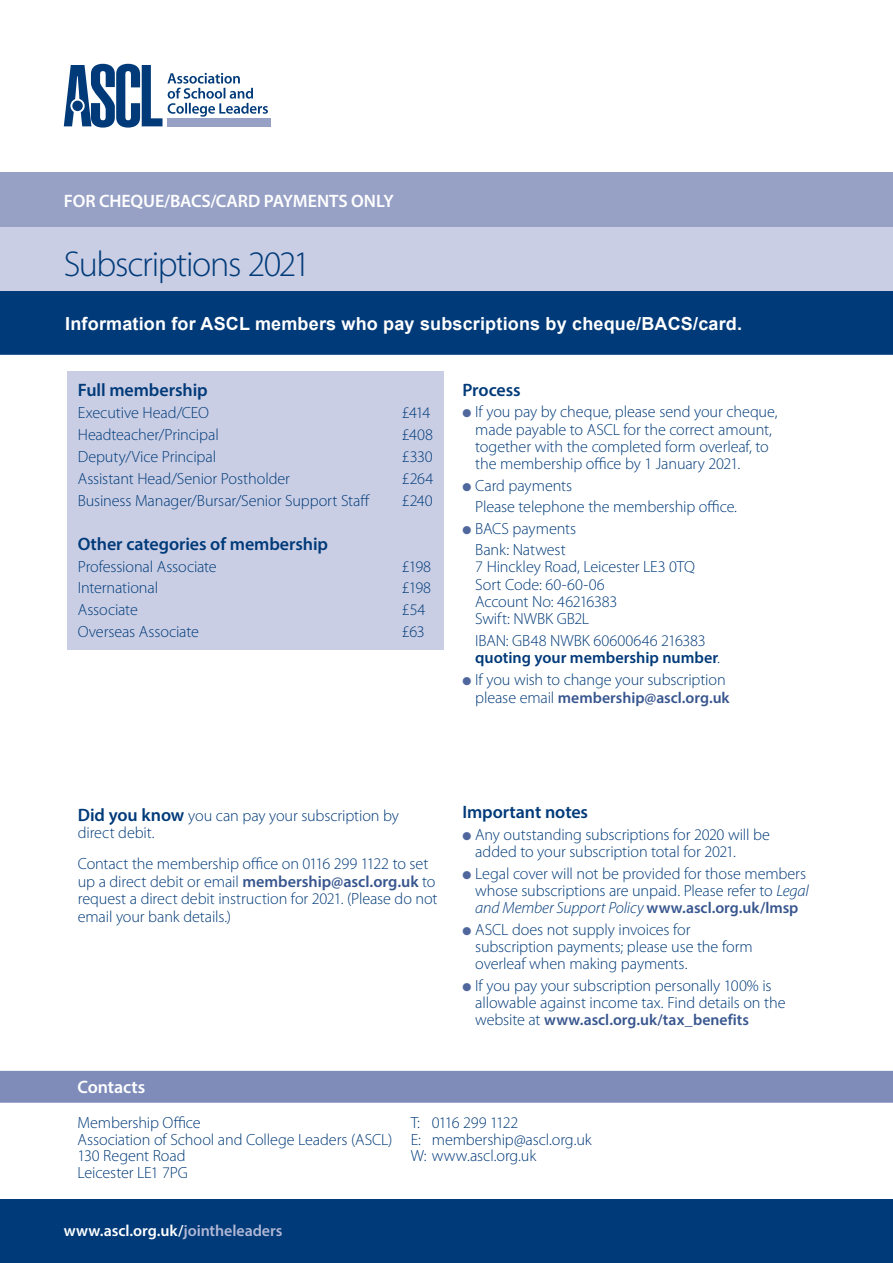
<style>
.page{position:relative;width:893px;height:1263px;background:#fff}
.page>*{position:absolute;margin:0;border:0;box-sizing:border-box;transform-origin:0 0}
.ASCL_document_title{font:300 36px "Myriad Pro";letter-spacing:-.04em;color:#003a79}
.t1{font:700 18px "Arial";letter-spacing:.01em;color:#fff}
.ASCL_Crosshead{font:600 18px "Myriad Pro";letter-spacing:-.005em;color:#003a79}
.Guidance_paper_numbe{font:600 18px "Myriad Pro";letter-spacing:-.01em;color:#fff}
.ASCL_course_text_BUL{font:600 18px "Myriad Pro";letter-spacing:-.005em;color:#003a79}
.ASCL_course_text{font:600 18px "Myriad Pro";letter-spacing:-.005em;color:#fff}
.ASCL_course_text_BUL-2{font:300 16.2px/17.2px "Myriad Pro";letter-spacing:-.01em;color:#003a79}
.ASCL_Crosshead-2{font:300 16.2px/17.7px "Myriad Pro";letter-spacing:-.01em;color:#003a79}
.ASCL_programme{font:300 16.2px "Myriad Pro";letter-spacing:-.01em;color:#003a79}
.ASCL_Crosshead-3{font:300 16.2px "Myriad Pro";letter-spacing:-.06em;color:#003a79}
.t2{font:600 16.05px "Myriad Pro";letter-spacing:-.005em;color:#fff}
.ASCL_course_text_BUL-3{font:600 15.75px "Myriad Pro";color:#38568f}
.s1{color:#4f679d}
.s2{font-weight:600}
.s3{font-weight:300;font-size:16.2px;color:#003a79}
.s4{font-weight:600;font-size:18px}
.s5{font-weight:600;color:#38568f}
.s6{font-style:italic}
.s7{font-weight:600;font-size:15.75px;color:#38568f}
.s8{color:#b1b7d5}
</style>
<div class="page">
<div style="left:67px;top:371px;width:376px;height:279px;background:#c9cee4"></div>
<div style="left:0;top:1071px;width:893px;height:32px;background:#7f8cb9"></div>
<div style="left:0;top:172px;width:893px;height:55px;background:#97a1c6"></div>
<div style="left:0;top:227px;width:893px;height:71px;background:#c9cee4"></div>
<div style="left:0;top:1199px;width:893px;height:64px;background:#003a79"></div>
<div style="left:167px;top:118px;width:104px;height:8px;background:#97a1c6"></div>
<svg style="left:64px;top:64px;width:204px;height:64px"></svg>
<div style="left:0;top:291px;width:893px;height:64px;background:#003a79"></div>
<p class="Guidance_paper_numbe" style="left:64px;top:189px;width:331px">FOR CHEQUE/BACS/CARD PAYMENTS ONLY</p>
<p class="ASCL_document_title" style="left:64px;top:242px;width:249px">Subscriptions 2021</p>
<p class="t1" style="left:65px;top:312px;width:678px">Information for ASCL members who pay subscriptions by cheque/BACS/card.</p>
<p class="ASCL_Crosshead" style="left:78px;top:378px;width:131px">Full membership</p>
<p class="ASCL_programme" style="left:78px;top:403px;width:133px">Executive Head/CEO</p>
<p class="ASCL_programme" style="left:402px;top:403px;width:30px">£414</p>
<p class="ASCL_programme" style="left:78px;top:425px;width:142px">Headteacher/Principal</p>
<p class="ASCL_programme" style="left:402px;top:425px;width:33px">£408</p>
<p class="ASCL_programme" style="left:78px;top:447px;width:140px">Deputy/Vice Principal</p>
<p class="ASCL_programme" style="left:402px;top:447px;width:32px">£330</p>
<p class="ASCL_programme" style="left:78px;top:468px;width:214px">Assistant Head/Senior Postholder</p>
<p class="ASCL_programme" style="left:402px;top:468px;width:33px">£264</p>
<p class="ASCL_programme" style="left:78px;top:490px;width:294px">Business Manager/Bursar/Senior Support Staff</p>
<p class="ASCL_programme" style="left:402px;top:490px;width:32px">£240</p>
<p class="ASCL_Crosshead" style="left:78px;top:532px;width:252px">Other categories of membership</p>
<p class="ASCL_programme" style="left:78px;top:556px;width:141px">Professional Associate</p>
<p class="ASCL_programme" style="left:402px;top:556px;width:31px">£198</p>
<p class="ASCL_programme" style="left:78px;top:578px;width:82px">International</p>
<p class="ASCL_programme" style="left:402px;top:578px;width:31px">£198</p>
<p class="ASCL_programme" style="left:78px;top:600px;width:62px">Associate</p>
<p class="ASCL_programme" style="left:402px;top:600px;width:25px">£54</p>
<p class="ASCL_programme" style="left:78px;top:622px;width:123px">Overseas Associate</p>
<p class="ASCL_programme" style="left:402px;top:622px;width:24px">£63</p>
<p class="ASCL_Crosshead" style="left:462px;top:378px;width:60px">Process</p>
<p class="ASCL_course_text_BUL-2" style="left:475px;top:403px;width:304px;text-indent:-13px"><span class="s1">●</span> If you pay by cheque, please send your cheque, made payable to ASCL for the correct amount, together with the completed form overleaf, to the membership office by 1 January 2021.</p>
<p class="ASCL_course_text_BUL-2" style="left:462px;top:476px;width:111px"><span class="s1">●</span> Card payments</p>
<p class="ASCL_course_text_BUL-2" style="left:475px;top:498px;width:263px">Please telephone the membership office.</p>
<p class="ASCL_course_text_BUL-2" style="left:462px;top:519px;width:115px"><span class="s1">●</span> BACS payments</p>
<p class="ASCL_course_text_BUL-2" style="left:475px;top:541px;width:221px">Bank: Natwest<br>7 Hinckley Road, Leicester LE3 0TQ<br>Sort Code: 60-60-06<br>Account No: 46216383<br>Swift: NWBK GB2L</p>
<p class="ASCL_course_text_BUL-2" style="left:475px;top:631px;width:246px">IBAN: GB48 NWBK 60600646 216383 <span class="s2">quoting your membership number</span>.</p>
<p class="ASCL_course_text_BUL-2" style="left:462px;top:671px;width:265px"><span class="s1">●</span> If you wish to change your subscription</p>
<p class="ASCL_course_text_BUL-3" style="left:475px;top:687px;width:256px"><span class="s3">please email</span> membership@ascl.org.uk</p>
<p class="ASCL_Crosshead-2" style="left:78px;top:806px;width:323px"><span class="s4">Did you know</span> you can pay your subscription by direct debit.</p>
<p class="ASCL_Crosshead-2" style="left:78px;top:854px;width:361px">Contact the membership office on 0116 299 1122 to set up a direct debit or email <span class="s5">membership@ascl.org.uk</span> to request a direct debit instruction for 2021. (Please do not email your bank details.)</p>
<p class="ASCL_course_text_BUL" style="left:462px;top:801px;width:127px">Important notes</p>
<p class="ASCL_course_text_BUL-2" style="left:475px;top:826px;width:296px;text-indent:-13px"><span class="s1">●</span> Any outstanding subscriptions for 2020 will be added to your subscription total for 2021.</p>
<p class="ASCL_course_text_BUL-2" style="left:475px;top:864px;width:335px;text-indent:-13px"><span class="s1">●</span> Legal cover will not be provided for those members whose subscriptions are unpaid. Please refer to <span class="s6">Legal and Member Support Policy</span> <span class="s7">www.ascl.org.uk/lmsp</span></p>
<p class="ASCL_course_text_BUL-2" style="left:475px;top:920px;width:279px;text-indent:-13px"><span class="s1">●</span> ASCL does not supply invoices for subscription payments; please use the form overleaf when making payments.</p>
<p class="ASCL_course_text_BUL-2" style="left:475px;top:976px;width:312px;text-indent:-13px"><span class="s1">●</span> If you pay your subscription personally 100% is allowable against income tax. Find details on the</p>
<p class="ASCL_course_text_BUL-3" style="left:475px;top:1010px;width:275px"><span class="s3">website at</span> www.ascl.org.uk/tax_benefits</p>
<p class="ASCL_course_text" style="left:77px;top:1076px;width:69px">Contacts</p>
<p class="ASCL_Crosshead-2" style="left:78px;top:1114px;width:125px">Membership Office</p>
<p class="ASCL_Crosshead-2" style="left:78px;top:1130px;width:316px">Association of School and College Leaders (ASCL)</p>
<p class="ASCL_Crosshead-2" style="left:78px;top:1147px;width:110px">130 Regent Road</p>
<p class="ASCL_Crosshead-2" style="left:78px;top:1163px;width:112px">Leicester LE1 7PG</p>
<p class="Guidance_paper_numbe" style="left:64px;top:1216px;width:124px">www.ascl.org.uk</p>
<p class="t2" style="left:64px;top:1220px;width:220px">www.ascl.org.uk/<span class="s8">jointheleaders</span></p>
<p class="ASCL_Crosshead-3" style="left:411px;top:1113px;width:109px">T: 0116 299 1122</p>
<p class="ASCL_Crosshead-2" style="left:411px;top:1130px;width:182px">E: membership@ascl.org.uk</p>
<p class="ASCL_Crosshead-2" style="left:411px;top:1147px;width:127px">W: www.ascl.org.uk</p>
</div>
